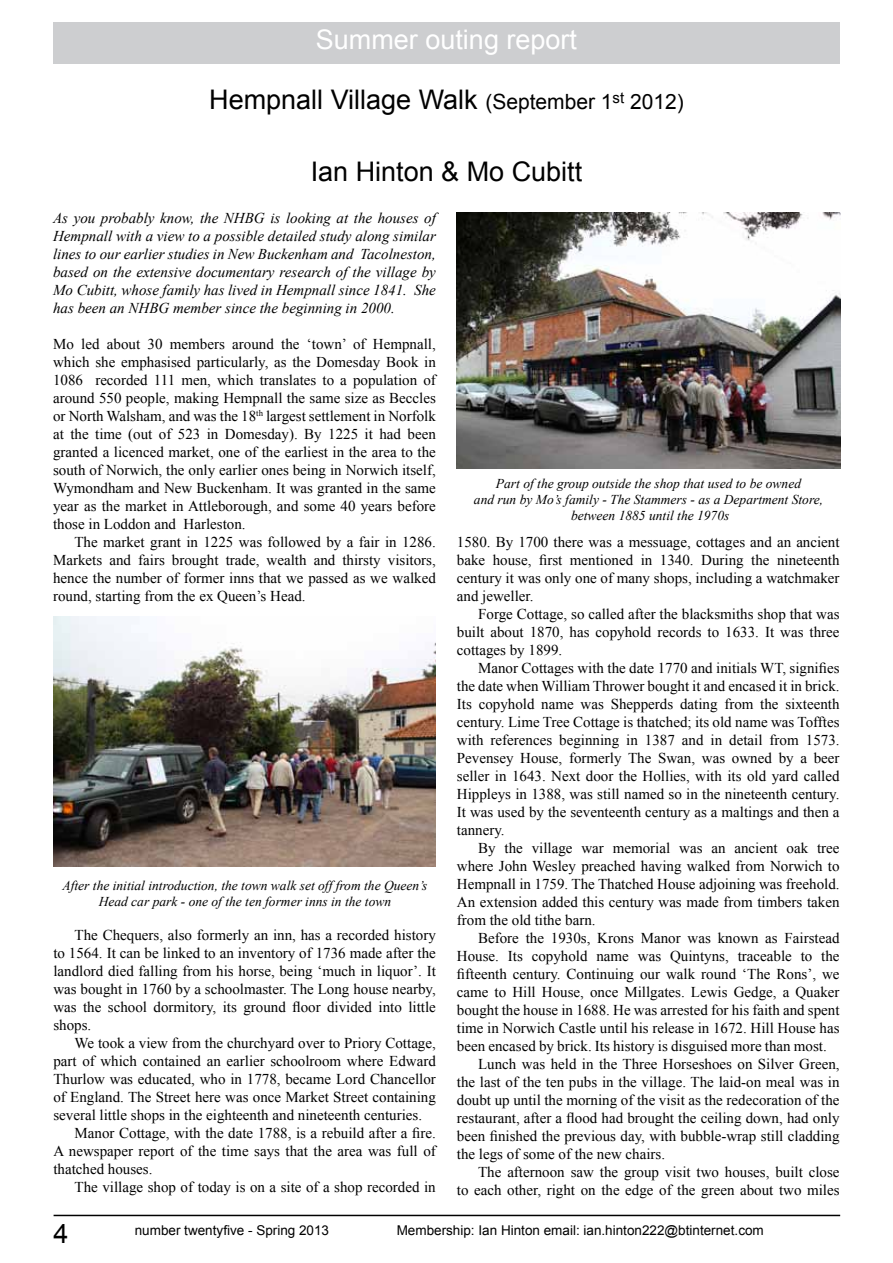
<style>
.page{position:relative;width:893px;height:1263px;background:#fff}
.page>*{position:absolute;margin:0;border:0;box-sizing:border-box;transform-origin:0 0}
.t1{font:27px "Arial";color:#000}
.t2{font:27px "Arial";color:#fff}
.t3{font:15px/18px "Times New Roman";color:#000;text-align:justify}
.t4{font:italic 15px/18px "Times New Roman";color:#000;text-align:justify}
.t5{font:italic 13.5px/16.2px "Times New Roman";color:#000;text-align:center}
.t6{font:13.5px "Arial";color:#000}
.s1{font-size:21px}
</style>
<div class="page">
<hr style="left:54px;top:1215px;width:786px;height:1px;background:#000">
<div style="left:54px;top:23px;width:786px;height:41px;background:#cdced0"></div>
<img style="left:53px;top:617px;width:383px;height:249px">
<img style="left:456px;top:213px;width:384px;height:256px">
<h1 class="t2" style="left:316px;top:22px;width:263px">Summer outing report</h1>
<h1 class="t1" style="left:209px;top:82px;width:476px">Hempnall Village Walk <span class="s1">(September 1</span><sup>st</sup> <span class="s1">2012)</span></h1>
<h1 class="t1" style="left:311px;top:154px;width:273px">Ian Hinton &amp; Mo Cubitt</h1>
<p class="t4" style="left:53px;top:209px;width:384px">As you probably know, the NHBG is looking at the houses of Hempnall with a view to a possible detailed study along similar lines to our earlier studies in New Buckenham and Tacolneston, based on the extensive documentary research of the village by Mo Cubitt, whose family has lived in Hempnall since 1841. She has been an NHBG member since the beginning in 2000.</p>
<p class="t3" style="left:53px;top:335px;width:384px">Mo led about 30 members around the ‘town’ of Hempnall, which she emphasised particularly, as the Domesday Book in 1086 recorded 111 men, which translates to a population of around 550 people, making Hempnall the same size as Beccles or North Walsham, and was the 18<sup>th</sup> largest settlement in Norfolk at the time (out of 523 in Domesday). By 1225 it had been granted a licenced market, one of the earliest in the area to the south of Norwich, the only earlier ones being in Norwich itself, Wymondham and New Buckenham. It was granted in the same year as the market in Attleborough, and some 40 years before those in Loddon and Harleston.</p>
<p class="t3" style="left:53px;top:533px;width:384px;text-indent:21px">The market grant in 1225 was followed by a fair in 1286.<br>Markets and fairs brought trade, wealth and thirsty visitors, hence the number of former inns that we passed as we walked round, starting from the ex Queen’s Head.</p>
<p class="t3" style="left:457px;top:533px;width:384px">1580. By 1700 there was a messuage, cottages and an ancient bake house, first mentioned in 1340. During the nineteenth century it was only one of many shops, including a watchmaker and jeweller.</p>
<p class="t3" style="left:457px;top:605px;width:384px;text-indent:21px">Forge Cottage, so called after the blacksmiths shop that was built about 1870, has copyhold records to 1633. It was three cottages by 1899.</p>
<p class="t3" style="left:457px;top:659px;width:384px;text-indent:21px">Manor Cottages with the date 1770 and initials WT, signifies the date when William Thrower bought it and encased it in brick.<br>Its copyhold name was Shepperds dating from the sixteenth century. Lime Tree Cottage is thatched; its old name was Tofftes with references beginning in 1387 and in detail from 1573.<br>Pevensey House, formerly The Swan, was owned by a beer seller in 1643. Next door the Hollies, with its old yard called Hippleys in 1388, was still named so in the nineteenth century.<br>It was used by the seventeenth century as a maltings and then a tannery.</p>
<p class="t3" style="left:457px;top:839px;width:384px;text-indent:21px">By the village war memorial was an ancient oak tree where John Wesley preached having walked from Norwich to Hempnall in 1759. The Thatched House adjoining was freehold.<br>An extension added this century was made from timbers taken from the old tithe barn.</p>
<p class="t3" style="left:478px;top:929px;width:363px">Before the 1930s, Krons Manor was known as Fairstead</p>
<p class="t3" style="left:457px;top:947px;width:384px">House. Its copyhold name was Quintyns, traceable to the</p>
<p class="t3" style="left:457px;top:965px;width:384px">fifteenth century. Continuing our walk round ‘The Rons’, we</p>
<p class="t3" style="left:457px;top:983px;width:384px">came to Hill House, once Millgates. Lewis Gedge, a Quaker</p>
<p class="t3" style="left:457px;top:1001px;width:384px">bought the house in 1688. He was arrested for his faith and spent</p>
<p class="t3" style="left:457px;top:1019px;width:384px">time in Norwich Castle until his release in 1672. Hill House has</p>
<p class="t3" style="left:457px;top:1037px;width:371px">been encased by brick. Its history is disguised more than most.</p>
<p class="t3" style="left:478px;top:1055px;width:363px">Lunch was held in the Three Horseshoes on Silver Green,</p>
<p class="t3" style="left:457px;top:1073px;width:384px">the last of the ten pubs in the village. The laid-on meal was in</p>
<p class="t3" style="left:457px;top:1091px;width:384px">doubt up until the morning of the visit as the redecoration of the</p>
<p class="t3" style="left:457px;top:1109px;width:384px">restaurant, after a flood had brought the ceiling down, had only</p>
<p class="t3" style="left:457px;top:1127px;width:384px">been finished the previous day, with bubble-wrap still cladding</p>
<p class="t3" style="left:457px;top:1145px;width:210px">the legs of some of the new chairs.</p>
<p class="t3" style="left:478px;top:1163px;width:363px">The afternoon saw the group visit two houses, built close</p>
<p class="t3" style="left:457px;top:1181px;width:384px">to each other, right on the edge of the green about two miles</p>
<p class="t5" style="left:474px;top:475px;width:351px">Part of the group outside the shop that used to be owned<br>and run by Mo’s family - The Stammers - as a Department Store, between 1885 until the 1970s</p>
<p class="t5" style="left:63px;top:877px;width:366px">After the initial introduction, the town walk set off from the Queen’s<br>Head car park - one of the ten former inns in the town</p>
<p class="t3" style="left:53px;top:926px;width:384px;text-indent:21px">The Chequers, also formerly an inn, has a recorded history to 1564. It can be linked to an inventory of 1736 made after the landlord died falling from his horse, being ‘much in liquor’. It was bought in 1760 by a schoolmaster. The Long house nearby, was the school dormitory, its ground floor divided into little shops.</p>
<p class="t3" style="left:75px;top:1034px;width:363px">We took a view from the churchyard over to Priory Cottage,</p>
<p class="t3" style="left:53px;top:1052px;width:384px">part of which contained an earlier schoolroom where Edward</p>
<p class="t3" style="left:53px;top:1070px;width:384px">Thurlow was educated, who in 1778, became Lord Chancellor</p>
<p class="t3" style="left:53px;top:1088px;width:384px">of England. The Street here was once Market Street containing</p>
<p class="t3" style="left:53px;top:1106px;width:370px">several little shops in the eighteenth and nineteenth centuries.</p>
<p class="t3" style="left:75px;top:1124px;width:363px">Manor Cottage, with the date 1788, is a rebuild after a fire.</p>
<p class="t3" style="left:53px;top:1142px;width:384px">A newspaper report of the time says that the area was full of</p>
<p class="t3" style="left:53px;top:1160px;width:101px">thatched houses.</p>
<p class="t3" style="left:75px;top:1178px;width:363px">The village shop of today is on a site of a shop recorded in</p>
<h1 class="t1" style="left:54px;top:1216px;width:17px">4</h1>
<p class="t6" style="left:135px;top:1221px;width:196px">number twentyfive - Spring 2013</p>
<p class="t6" style="left:397px;top:1221px;width:369px">Membership: Ian Hinton email: ian.hinton222@btinternet.com</p>
</div>
